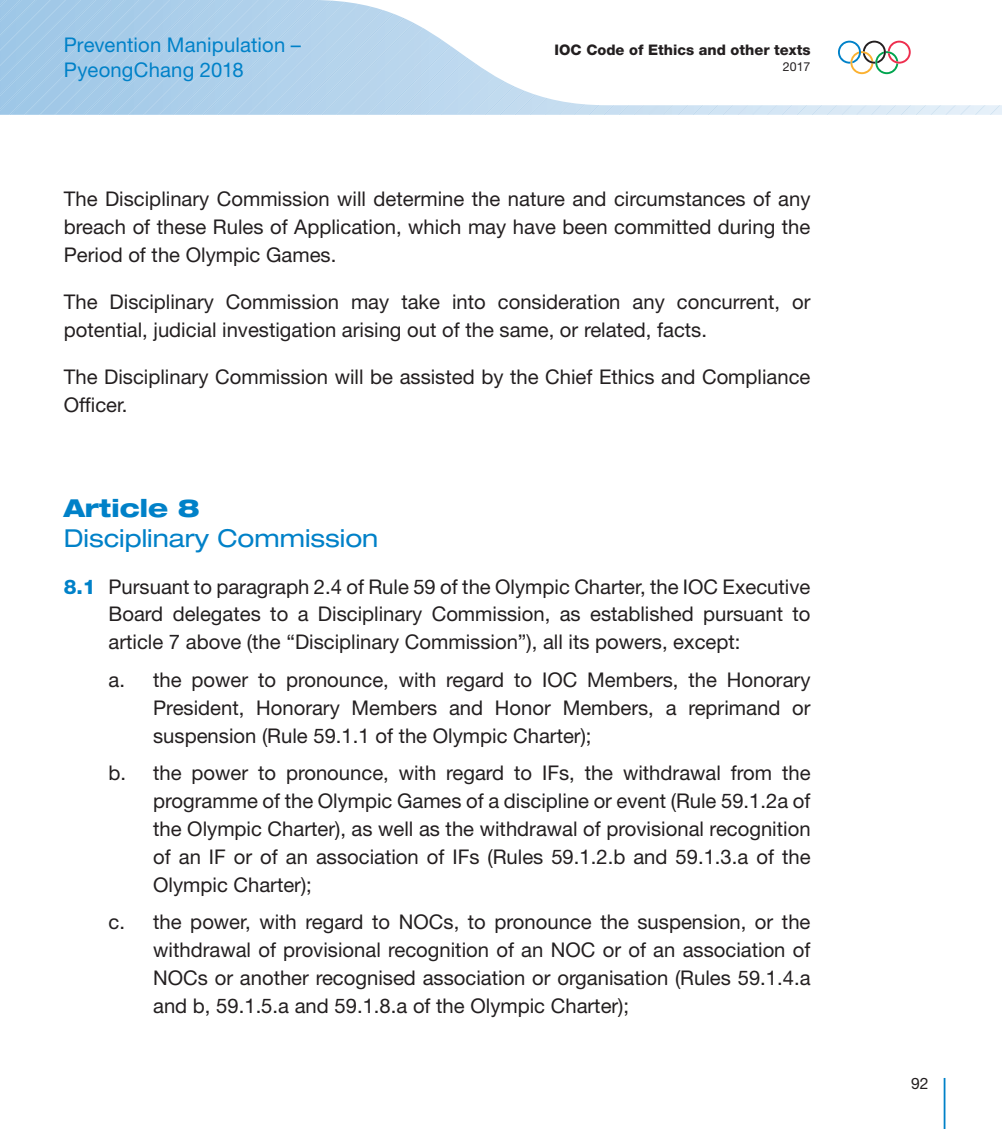
<style>
.page{position:relative;width:1002px;height:1129px;background:#fff}
.page>*{position:absolute;margin:0;border:0;box-sizing:border-box;transform-origin:0 0}
.t1{font:expanded 24.75px "Helvetica Neue LT Std";color:#0081c8}
.t2{font:800 expanded 24.75px "Helvetica Neue LT Std";color:#0081c8}
.t3{font:20.25px/27.9px "Helvetica Neue LT Std";color:#231f20;text-align:justify}
.t4{font:20.25px/24.8px "Helvetica Neue LT Std";letter-spacing:.01em;color:#0081c8}
.t5{font:15.75px "Helvetica Neue LT Std";color:#231f20}
.t6{font:800 14.62px "Helvetica Neue LT Std";color:#231f20}
.t7{font:12.38px "Helvetica Neue LT Std";color:#231f20}
.s1{font-weight:800;color:#0081c8}
</style>
<div class="page">
<hr style="left:943px;top:1078px;width:2px;height:51px;background:#0081c8">
<svg style="left:0;top:0;width:1001px;height:115px"></svg>
<p class="t4" style="left:64px;top:32px;width:239px">Prevention Manipulation –<br>PyeongChang 2018</p>
<p class="t6" style="left:554px;top:41px;width:257px">IOC Code of Ethics and other texts</p>
<p class="t7" style="left:782px;top:59px;width:29px">2017</p>
<p class="t3" style="left:64px;top:184px;width:748px">The Disciplinary Commission will determine the nature and circumstances of any breach of these Rules of Application, which may have been committed during the Period of the Olympic Games.</p>
<p class="t3" style="left:64px;top:287px;width:748px">The Disciplinary Commission may take into consideration any concurrent, or potential, judicial investigation arising out of the same, or related, facts.</p>
<p class="t3" style="left:64px;top:362px;width:748px">The Disciplinary Commission will be assisted by the Chief Ethics and Compliance<br>Officer.</p>
<p class="t2" style="left:64px;top:493px;width:137px">Article 8</p>
<p class="t1" style="left:64px;top:523px;width:316px">Disciplinary Commission</p>
<p class="t3" style="left:108px;top:572px;width:703px;text-indent:-45px"><span class="s1">8.1</span> Pursuant to paragraph 2.4 of Rule 59 of the Olympic Charter, the IOC Executive Board delegates to a Disciplinary Commission, as established pursuant to article 7 above (the “Disciplinary Commission”), all its powers, except:</p>
<p class="t3" style="left:153px;top:665px;width:658px;text-indent:-45px">a. the power to pronounce, with regard to IOC Members, the Honorary President, Honorary Members and Honor Members, a reprimand or suspension (Rule 59.1.1 of the Olympic Charter);</p>
<p class="t3" style="left:153px;top:759px;width:658px;text-indent:-45px">b. the power to pronounce, with regard to IFs, the withdrawal from the programme of the Olympic Games of a discipline or event (Rule 59.1.2a of the Olympic Charter), as well as the withdrawal of provisional recognition of an IF or of an association of IFs (Rules 59.1.2.b and 59.1.3.a of the Olympic Charter);</p>
<p class="t3" style="left:153px;top:908px;width:658px;text-indent:-45px">c. the power, with regard to NOCs, to pronounce the suspension, or the withdrawal of provisional recognition of an NOC or of an association of NOCs or another recognised association or organisation (Rules 59.1.4.a and b, 59.1.5.a and 59.1.8.a of the Olympic Charter);</p>
<p class="t5" style="left:910px;top:1074px;width:19px">92</p>
</div>
